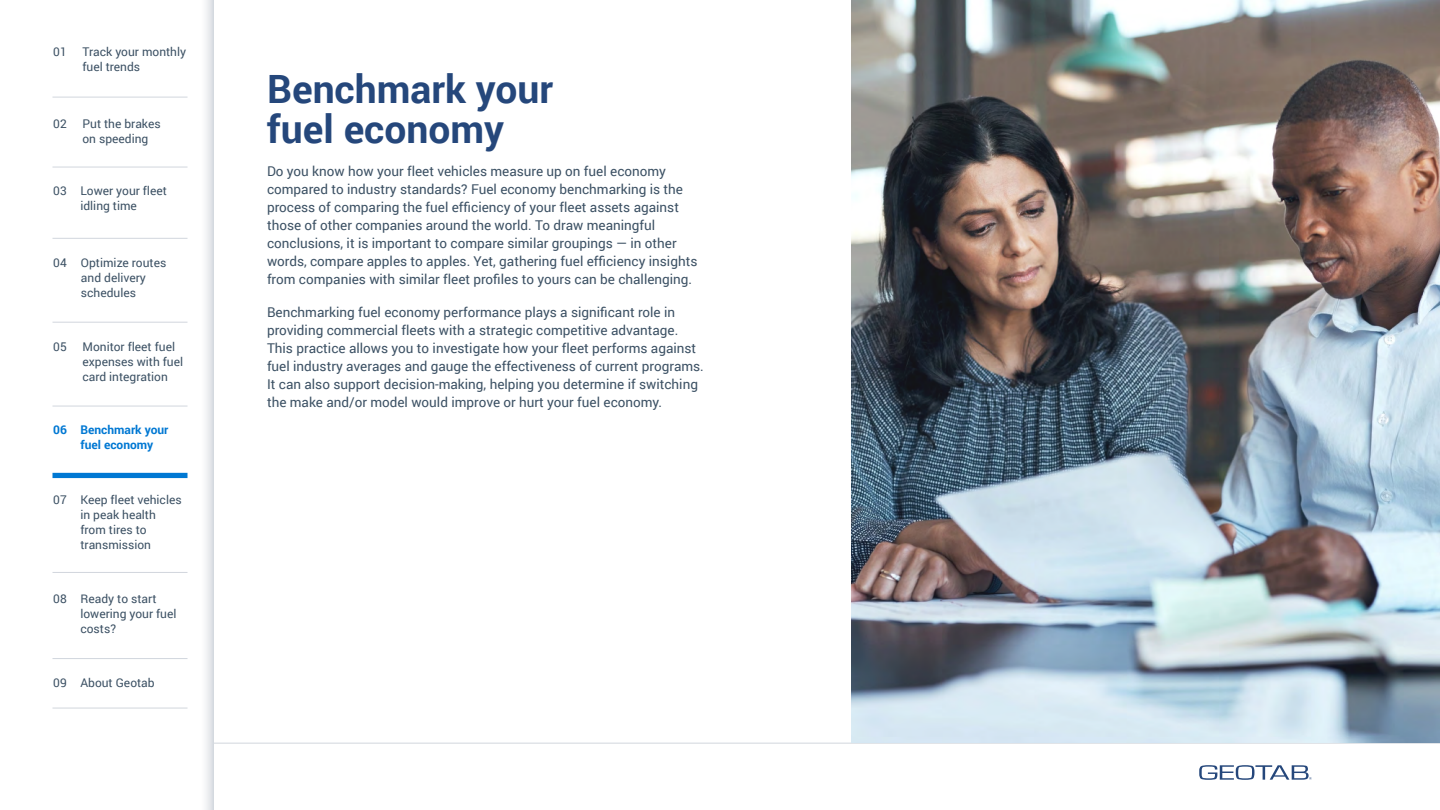
<style>
.page{position:relative;width:1440px;height:810px;background:#fff}
.page>*{position:absolute;margin:0;border:0;box-sizing:border-box;transform-origin:0 0}
.H2_-_heading{font:700 39px/40.5px "Roboto";color:#25477b}
.P_-_Body{font:13.5px/18px "Roboto";color:#3c5164}
.P_-_Side_Menu{font:12px/15px "Roboto";color:#3c5164}
.P_-_Side_Menu-2{font:700 12px/15px "Roboto";color:#0078d3}
</style>
<div class="page">
<hr style="left:214px;top:743px;width:1226px;height:1px;background:#d1d6dd">
<svg style="left:1199px;top:765px;width:113px;height:15px"></svg>
<img style="left:852px;top:0;width:588px;height:743px">
<svg style="left:206px;top:0;width:8px;height:810px"></svg>
<hr style="left:52px;top:167px;width:136px;height:1px;background:#d1d6dd">
<hr style="left:52px;top:97px;width:136px;height:1px;background:#d1d6dd">
<hr style="left:52px;top:238px;width:136px;height:1px;background:#d1d6dd">
<hr style="left:52px;top:322px;width:136px;height:1px;background:#d1d6dd">
<hr style="left:52px;top:406px;width:136px;height:1px;background:#d1d6dd">
<div style="left:52px;top:473px;width:136px;height:5px;background:#0078d3"></div>
<hr style="left:52px;top:658px;width:136px;height:1px;background:#d1d6dd">
<hr style="left:52px;top:708px;width:136px;height:1px;background:#d1d6dd">
<hr style="left:52px;top:572px;width:136px;height:1px;background:#d1d6dd">
<p class="P_-_Side_Menu" style="left:53px;top:44px;width:15px">01</p>
<p class="P_-_Side_Menu" style="left:82px;top:44px;width:105px">Track your monthly fuel trends</p>
<p class="P_-_Side_Menu" style="left:53px;top:116px;width:15px">02</p>
<p class="P_-_Side_Menu" style="left:83px;top:116px;width:80px">Put the brakes on speeding</p>
<p class="P_-_Side_Menu" style="left:53px;top:183px;width:15px">03</p>
<p class="P_-_Side_Menu" style="left:80px;top:183px;width:88px">Lower your fleet idling time</p>
<p class="P_-_Side_Menu" style="left:53px;top:254px;width:15px">04</p>
<p class="P_-_Side_Menu" style="left:81px;top:254px;width:87px">Optimize routes and delivery schedules</p>
<p class="P_-_Side_Menu" style="left:53px;top:338px;width:15px">05</p>
<p class="P_-_Side_Menu" style="left:83px;top:338px;width:102px">Monitor fleet fuel expenses with fuel card integration</p>
<p class="P_-_Side_Menu-2" style="left:53px;top:422px;width:15px">06</p>
<p class="P_-_Side_Menu-2" style="left:80px;top:422px;width:90px">Benchmark your fuel economy</p>
<p class="P_-_Side_Menu" style="left:53px;top:492px;width:15px">07</p>
<p class="P_-_Side_Menu" style="left:80px;top:492px;width:103px">Keep fleet vehicles in peak health from tires to transmission</p>
<p class="P_-_Side_Menu" style="left:53px;top:591px;width:15px">08</p>
<p class="P_-_Side_Menu" style="left:80px;top:591px;width:98px">Ready to start lowering your fuel costs?</p>
<p class="P_-_Side_Menu" style="left:53px;top:675px;width:15px">09</p>
<p class="P_-_Side_Menu" style="left:80px;top:675px;width:76px">About Geotab</p>
<h2 class="H2_-_heading" style="left:267px;top:67px;width:288px">Benchmark your fuel economy</h2>
<p class="P_-_Body" style="left:267px;top:162px;width:432px">Do you know how your fleet vehicles measure up on fuel economy compared to industry standards? Fuel economy benchmarking is the process of comparing the fuel efficiency of your fleet assets against those of other companies around the world. To draw meaningful conclusions, it is important to compare similar groupings — in other words, compare apples to apples. Yet, gathering fuel efficiency insights from companies with similar fleet profiles to yours can be challenging.</p>
<p class="P_-_Body" style="left:267px;top:303px;width:438px">Benchmarking fuel economy performance plays a significant role in providing commercial fleets with a strategic competitive advantage.<br>This practice allows you to investigate how your fleet performs against fuel industry averages and gauge the effectiveness of current programs.<br>It can also support decision-making, helping you determine if switching the make and/or model would improve or hurt your fuel economy.</p>
</div>
